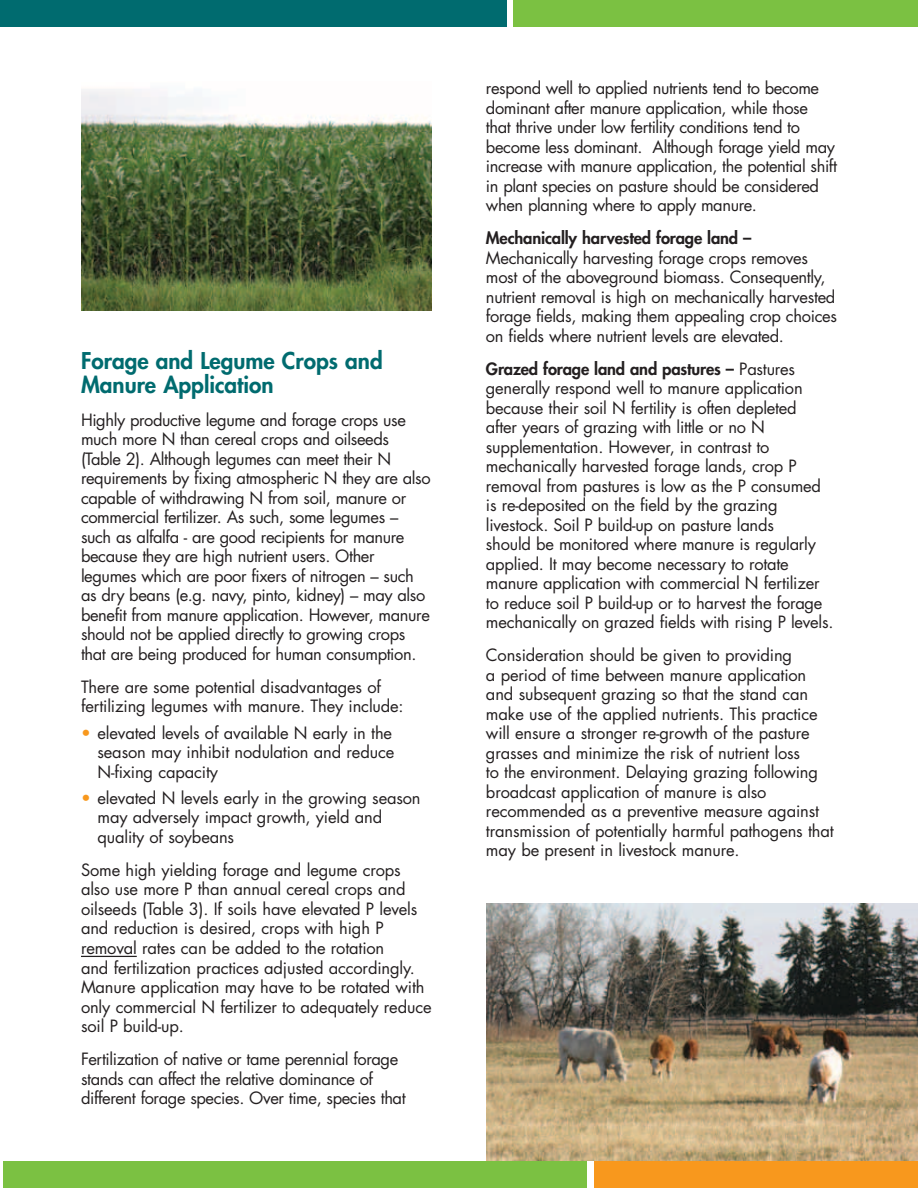
<style>
.page{position:relative;width:918px;height:1188px;background:#fff}
.page>*{position:absolute;margin:0;border:0;box-sizing:border-box;transform-origin:0 0}
.t1{font:800 22.5px/24px "Futura";color:#006b6f}
.t2{font:16.5px/19.5px "Futura";letter-spacing:-.015em;color:#231f20}
.t3{font:800 16.5px "Futura";letter-spacing:-.01em;color:#231f20}
.s1{color:#f8981d}
.s2{font-weight:800}
</style>
<div class="page">
<div style="left:0;top:0;width:506px;height:27px;background:#006b6f"></div>
<div style="left:513px;top:0;width:405px;height:27px;background:#7bc142"></div>
<div style="left:594px;top:1161px;width:324px;height:27px;background:#f8981d"></div>
<div style="left:3px;top:1161px;width:584px;height:27px;background:#7bc142"></div>
<hr style="left:81px;top:956px;width:56px;height:1px;background:#231f20">
<img style="left:81px;top:90px;width:351px;height:220px">
<img style="left:486px;top:903px;width:432px;height:258px">
<h1 class="t1" style="left:81px;top:348px;width:303px">Forage and Legume Crops and<br>Manure Application</h1>
<p class="t2" style="left:81px;top:410px;width:351px">Highly productive legume and forage crops use much more N than cereal crops and oilseeds (Table 2). Although legumes can meet their N requirements by fixing atmospheric N they are also capable of withdrawing N from soil, manure or commercial fertilizer. As such, some legumes – such as alfalfa - are good recipients for manure because they are high nutrient users. Other legumes which are poor fixers of nitrogen – such as dry beans (e.g. navy, pinto, kidney) – may also benefit from manure application. However, manure should not be applied directly to growing crops that are being produced for human consumption.</p>
<p class="t2" style="left:81px;top:677px;width:324px">There are some potential disadvantages of fertilizing legumes with manure. They include:</p>
<p class="t2" style="left:98px;top:723px;width:298px;text-indent:-16px"><span class="s1">•</span> elevated levels of available N early in the season may inhibit nodulation and reduce<br>N-fixing capacity</p>
<p class="t2" style="left:98px;top:788px;width:325px;text-indent:-16px"><span class="s1">•</span> elevated N levels early in the growing season may adversely impact growth, yield and quality of soybeans</p>
<p class="t2" style="left:81px;top:860px;width:352px">Some high yielding forage and legume crops also use more P than annual cereal crops and oilseeds (Table 3). If soils have elevated P levels and reduction is desired, crops with high P removal rates can be added to the rotation<br>and fertilization practices adjusted accordingly.<br>Manure application may have to be rotated with only commercial N fertilizer to adequately reduce soil P build-up.</p>
<p class="t2" style="left:81px;top:1049px;width:326px">Fertilization of native or tame perennial forage stands can affect the relative dominance of different forage species. Over time, species that</p>
<p class="t2" style="left:486px;top:78px;width:353px">respond well to applied nutrients tend to become dominant after manure application, while those that thrive under low fertility conditions tend to become less dominant. Although forage yield may increase with manure application, the potential shift in plant species on pasture should be considered when planning where to apply manure.</p>
<p class="t3" style="left:486px;top:227px;width:267px">Mechanically harvested forage land –</p>
<p class="t2" style="left:486px;top:247px;width:353px">Mechanically harvesting forage crops removes most of the aboveground biomass. Consequently, nutrient removal is high on mechanically harvested forage fields, making them appealing crop choices on fields where nutrient levels are elevated.</p>
<p class="t2" style="left:486px;top:358px;width:349px"><span class="s2">Grazed forage land and pastures –</span> Pastures generally respond well to manure application because their soil N fertility is often depleted<br>after years of grazing with little or no N supplementation. However, in contrast to mechanically harvested forage lands, crop P removal from pastures is low as the P consumed is re-deposited on the field by the grazing livestock. Soil P build-up on pasture lands<br>should be monitored where manure is regularly applied. It may become necessary to rotate manure application with commercial N fertilizer to reduce soil P build-up or to harvest the forage mechanically on grazed fields with rising P levels.</p>
<p class="t2" style="left:486px;top:645px;width:349px">Consideration should be given to providing<br>a period of time between manure application and subsequent grazing so that the stand can make use of the applied nutrients. This practice will ensure a stronger re-growth of the pasture grasses and minimize the risk of nutrient loss<br>to the environment. Delaying grazing following broadcast application of manure is also recommended as a preventive measure against transmission of potentially harmful pathogens that may be present in livestock manure.</p>
</div>
